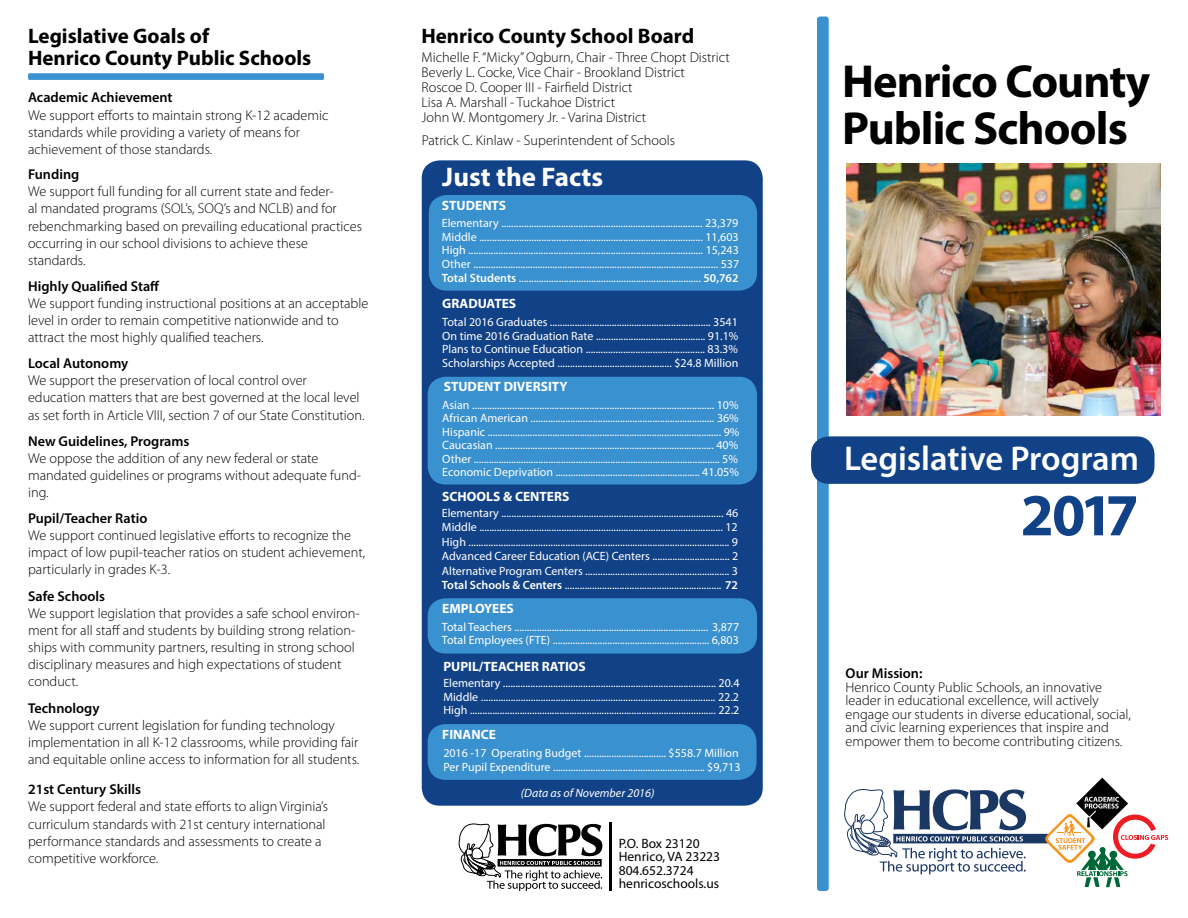
<style>
.page{position:relative;width:1188px;height:918px;background:#fff}
.page>*{position:absolute;margin:0;border:0;box-sizing:border-box;transform-origin:0 0}
.t1{font:700 60px "Myriad Pro";color:#114287}
.t2{font:700 46.5px/46.5px "Myriad Pro";letter-spacing:-.02em;color:#000}
.t3{font:600 34.5px "Myriad Pro";color:#fff}
.t4{font:700 27px "Myriad Pro";color:#fff}
.t5{font:700 21px/22.5px "Myriad Pro";color:#000}
.t6{font:300 14.25px/17.1px "Myriad Pro";color:#000}
.t7{font:600 14.25px "Myriad Pro";color:#000}
.t8{font:700 13.5px "Myriad Pro";color:#fff}
.t9{font:13.5px/13.5px "Myriad Pro";color:#000}
.t10{font:12px/13.5px "Myriad Pro";color:#fff;text-align:justify}
.t11{font:italic 12px "Myriad Pro";color:#fff}
.s1{font-weight:600}
</style>
<div class="page">
<div style="left:422px;top:160px;width:341px;height:646px;background:#114287;border-radius:18px"></div>
<div style="left:28px;top:73px;width:296px;height:7px;background:#3a91cf"></div>
<div style="left:429px;top:195px;width:328px;height:96px;background:#3a91cf;border-radius:18px"></div>
<div style="left:428px;top:598px;width:329px;height:56px;background:#3a91cf;border-radius:18px"></div>
<div style="left:428px;top:377px;width:329px;height:107px;background:#3a91cf;border-radius:18px"></div>
<div style="left:428px;top:724px;width:329px;height:56px;background:#3a91cf;border-radius:18px"></div>
<svg style="left:844px;top:778px;width:324px;height:109px"></svg>
<div style="left:817px;top:17px;width:12px;height:874px;background:#3a91cf;border-radius:3px"></div>
<div style="left:811px;top:436px;width:344px;height:48px;background:#114287;border-radius:18px"></div>
<img style="left:846px;top:164px;width:315px;height:251px">
<svg style="left:459px;top:824px;width:143px;height:67px"></svg>
<svg style="left:609px;top:823px;width:2px;height:68px"></svg>
<h3 class="t5" style="left:28px;top:24px;width:285px">Legislative Goals of<br>Henrico County Public Schools</h3>
<h3 class="t5" style="left:421px;top:24px;width:274px">Henrico County School Board</h3>
<p class="t6" style="left:422px;top:50px;width:310px;line-height:15px">Michelle F. “Micky” Ogburn, Chair - Three Chopt District Beverly L. Cocke, Vice Chair - Brookland District<br>Roscoe D. Cooper III - Fairfield District<br>Lisa A. Marshall - Tuckahoe District<br>John W. Montgomery Jr. - Varina District</p>
<p class="t7" style="left:28px;top:89px;width:146px">Academic Achievement</p>
<p class="t6" style="left:28px;top:106px;width:302px">We support efforts to maintain strong K-12 academic standards while providing a variety of means for achievement of those standards.</p>
<p class="t7" style="left:28px;top:165px;width:53px">Funding</p>
<p class="t6" style="left:28px;top:183px;width:335px">We support full funding for all current state and feder-<br>al mandated programs (SOL’s, SOQ’s and NCLB) and for rebenchmarking based on prevailing educational practices occurring in our school divisions to achieve these standards.</p>
<p class="t7" style="left:28px;top:277px;width:133px">Highly Qualified Staff</p>
<p class="t6" style="left:28px;top:295px;width:342px">We support funding instructional positions at an acceptable level in order to remain competitive nationwide and to attract the most highly qualified teachers.</p>
<p class="t7" style="left:28px;top:354px;width:102px">Local Autonomy</p>
<p class="t6" style="left:28px;top:372px;width:338px">We support the preservation of local control over education matters that are best governed at the local level as set forth in Article VIII, section 7 of our State Constitution.</p>
<p class="t7" style="left:28px;top:432px;width:163px">New Guidelines, Programs</p>
<p class="t6" style="left:28px;top:449px;width:335px">We oppose the addition of any new federal or state mandated guidelines or programs without adequate fund&shy;ing.</p>
<p class="t7" style="left:28px;top:509px;width:121px">Pupil/Teacher Ratio</p>
<p class="t6" style="left:28px;top:527px;width:339px">We support continued legislative efforts to recognize the impact of low pupil-teacher ratios on student achievement, particularly in grades K-3.</p>
<p class="t7" style="left:28px;top:587px;width:79px">Safe Schools</p>
<p class="t6" style="left:28px;top:604px;width:333px">We support legislation that provides a safe school environ&shy;ment for all staff and students by building strong relation&shy;ships with community partners, resulting in strong school disciplinary measures and high expectations of student conduct.</p>
<p class="t7" style="left:28px;top:699px;width:73px">Technology</p>
<p class="t6" style="left:28px;top:717px;width:333px">We support current legislation for funding technology implementation in all K-12 classrooms, while providing fair and equitable online access to information for all students.</p>
<p class="t7" style="left:28px;top:780px;width:115px">21st Century Skills</p>
<p class="t6" style="left:28px;top:798px;width:302px">We support federal and state efforts to align Virginia’s curriculum standards with 21st century international performance standards and assessments to create a competitive workforce.</p>
<p class="t6" style="left:422px;top:131px;width:255px">Patrick C. Kinlaw - Superintendent of Schools</p>
<h3 class="t4" style="left:442px;top:160px;width:163px">Just the Facts</h3>
<p class="t8" style="left:442px;top:196px;width:66px">STUDENTS</p>
<p class="t10" style="left:442px;top:216px;width:299px">Elementary ................................................................................. 23,379<br>Middle .......................................................................................... 11,603<br>High .............................................................................................. 15,243<br>Other ................................................................................................... 537<br><span class="s1">Total Students</span> ......................................................................... <span class="s1">50,762</span></p>
<p class="t8" style="left:442px;top:294px;width:76px">GRADUATES</p>
<p class="t10" style="left:442px;top:315px;width:298px">Total 2016 Graduates ................................................................. 3541<br>On time 2016 Graduation Rate ............................................ 91.1% Plans to Continue Education ................................................ 83.3% Scholarships Accepted .............................................. $24.8 Million</p>
<p class="t8" style="left:444px;top:378px;width:125px">STUDENT DIVERSITY</p>
<p class="t10" style="left:442px;top:398px;width:299px;text-align:left">Asian ................................................................................................. 10% African American .......................................................................... 36% Hispanic .............................................................................................. 9% Caucasian ........................................................................................ 40% Other ................................................................................................... 5% Economic Deprivation .......................................................... 41.05%</p>
<p class="t8" style="left:442px;top:488px;width:129px">SCHOOLS &amp; CENTERS</p>
<p class="t10" style="left:442px;top:506px;width:298px;line-height:14.4px">Elementary ......................................................................................... 46<br>Middle .................................................................................................. 12<br>High ......................................................................................................... 9<br>Advanced Career Education (ACE) Centers ............................... 2<br>Alternative Program Centers .......................................................... 3<br><span class="s1">Total Schools &amp; Centers</span> ............................................................... <span class="s1">72</span></p>
<p class="t8" style="left:442px;top:600px;width:73px">EMPLOYEES</p>
<p class="t10" style="left:442px;top:620px;width:299px">Total Teachers .............................................................................. 3,877<br>Total Employees (FTE) ............................................................... 6,803</p>
<p class="t10" style="left:443px;top:676px;width:298px">Elementary ..................................................................................... 20.4<br>Middle .............................................................................................. 22.2<br>High ................................................................................................... 22.2</p>
<p class="t10" style="left:443px;top:746px;width:299px">2016 -17 Operating Budget ................................. $558.7 Million<br>Per Pupil Expenditure ............................................................. $9,713</p>
<p class="t8" style="left:443px;top:658px;width:144px">PUPIL/TEACHER RATIOS</p>
<p class="t8" style="left:442px;top:726px;width:55px">FINANCE</p>
<p class="t11" style="left:521px;top:785px;width:135px">(Data as of November 2016)</p>
<p class="t9" style="left:619px;top:836px;width:103px">P.O. Box 23120<br>Henrico, VA 23223<br>804.652.3724 henricoschools.us</p>
<h2 class="t2" style="left:842px;top:57px;width:310px">Henrico County<br>Public Schools</h2>
<h3 class="t3" style="left:844px;top:437px;width:297px">Legislative Program</h3>
<h1 class="t1" style="left:1021px;top:476px;width:120px">2017</h1>
<p class="t7" style="left:846px;top:664px;width:78px">Our Mission:</p>
<p class="t6" style="left:846px;top:680px;width:287px;line-height:13.5px">Henrico County Public Schools, an innovative leader in educational excellence, will actively engage our students in diverse educational, social, and civic learning experiences that inspire and empower them to become contributing citizens.</p>
</div>
